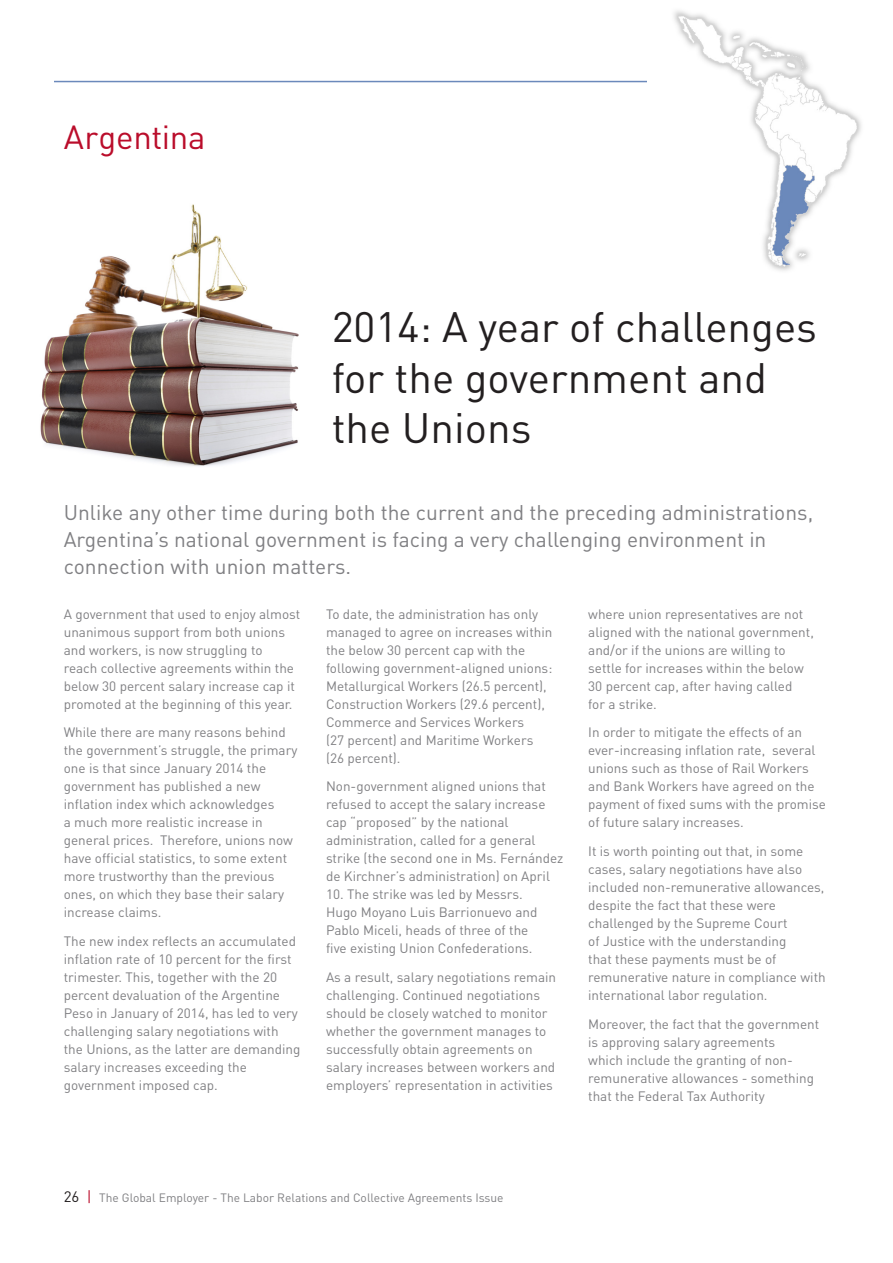
<style>
.page{position:relative;width:893px;height:1263px;background:#fff}
.page>*{position:absolute;margin:0;border:0;box-sizing:border-box;transform-origin:0 0}
.Country_-_Heading_1{font:42px/50.4px "DINOT";color:#231f20}
.Country{font:33px "DINOT";letter-spacing:-.01em;color:#ba0d2b}
.IntroParagraph{font:21px/27px "DINOT";color:#808083}
.Body_Copy{font:13.5px/18px "DINOT";color:#808083}
.t1{font:12px "DINOT";color:#808083}
.s1{font-size:15px;color:#231f20}
.s2{font-size:15px;color:#ba0d2b}
</style>
<div class="page">
<hr style="left:54px;top:81px;width:626px;height:1px;background:#6b89bb">
<img style="left:648px;top:10px;width:213px;height:261px">
<img style="left:40px;top:204px;width:259px;height:262px">
<p class="Country" style="left:64px;top:114px;width:143px">Argentina</p>
<p class="Country_-_Heading_1" style="left:332px;top:300px;width:487px">2014: A year of challenges for the government and the Unions</p>
<p class="IntroParagraph" style="left:64px;top:498px;width:751px">Unlike any other time during both the current and the preceding administrations,<br>Argentina’s national government is facing a very challenging environment in connection with union matters.</p>
<p class="Body_Copy" style="left:64px;top:604px;width:238px">A government that used to enjoy almost unanimous support from both unions and workers, is now struggling to<br>reach collective agreements within the below 30 percent salary increase cap it promoted at the beginning of this year.</p>
<p class="Body_Copy" style="left:64px;top:723px;width:235px">While there are many reasons behind the government’s struggle, the primary one is that since January 2014 the government has published a new inflation index which acknowledges<br>a much more realistic increase in general prices. Therefore, unions now have official statistics, to some extent more trustworthy than the previous ones, on which they base their salary increase claims.</p>
<p class="Body_Copy" style="left:64px;top:931px;width:238px">The new index reflects an accumulated inflation rate of 10 percent for the first trimester. This, together with the 20 percent devaluation of the Argentine Peso in January of 2014, has led to very challenging salary negotiations with the Unions, as the latter are demanding salary increases exceeding the government imposed cap.</p>
<p class="Body_Copy" style="left:326px;top:604px;width:228px">To date, the administration has only managed to agree on increases within the below 30 percent cap with the following government-aligned unions:<br>Metallurgical Workers (26.5 percent), Construction Workers (29.6 percent), Commerce and Services Workers<br>(27 percent) and Maritime Workers (26 percent).</p>
<p class="Body_Copy" style="left:326px;top:777px;width:239px">Non-government aligned unions that refused to accept the salary increase cap “proposed” by the national administration, called for a general strike (the second one in Ms. Fernández de Kirchner’s administration) on April</p>
<p class="Body_Copy" style="left:326px;top:885px;width:213px">10. The strike was led by Messrs.<br>Hugo Moyano Luis Barrionuevo and Pablo Miceli, heads of three of the five existing Union Confederations.</p>
<p class="Body_Copy" style="left:326px;top:967px;width:232px">As a result, salary negotiations remain challenging. Continued negotiations should be closely watched to monitor whether the government manages to successfully obtain agreements on salary increases between workers and employers’ representation in activities</p>
<p class="Body_Copy" style="left:588px;top:604px;width:227px">where union representatives are not aligned with the national government, and/or if the unions are willing to settle for increases within the below<br>30 percent cap, after having called<br>for a strike.</p>
<p class="Body_Copy" style="left:588px;top:723px;width:239px">In order to mitigate the effects of an ever-increasing inflation rate, several unions such as those of Rail Workers and Bank Workers have agreed on the payment of fixed sums with the promise of future salary increases.</p>
<p class="Body_Copy" style="left:588px;top:841px;width:239px">It is worth pointing out that, in some cases, salary negotiations have also included non-remunerative allowances, despite the fact that these were challenged by the Supreme Court<br>of Justice with the understanding<br>that these payments must be of remunerative nature in compliance with international labor regulation.</p>
<p class="Body_Copy" style="left:588px;top:1014px;width:233px">Moreover, the fact that the government is approving salary agreements<br>which include the granting of non&shy;remunerative allowances - something that the Federal Tax Authority</p>
<p class="t1" style="left:64px;top:1190px;width:441px"><span class="s1">26</span> <span class="s2">|</span> The Global Employer - The Labor Relations and Collective Agreements Issue</p>
</div>
